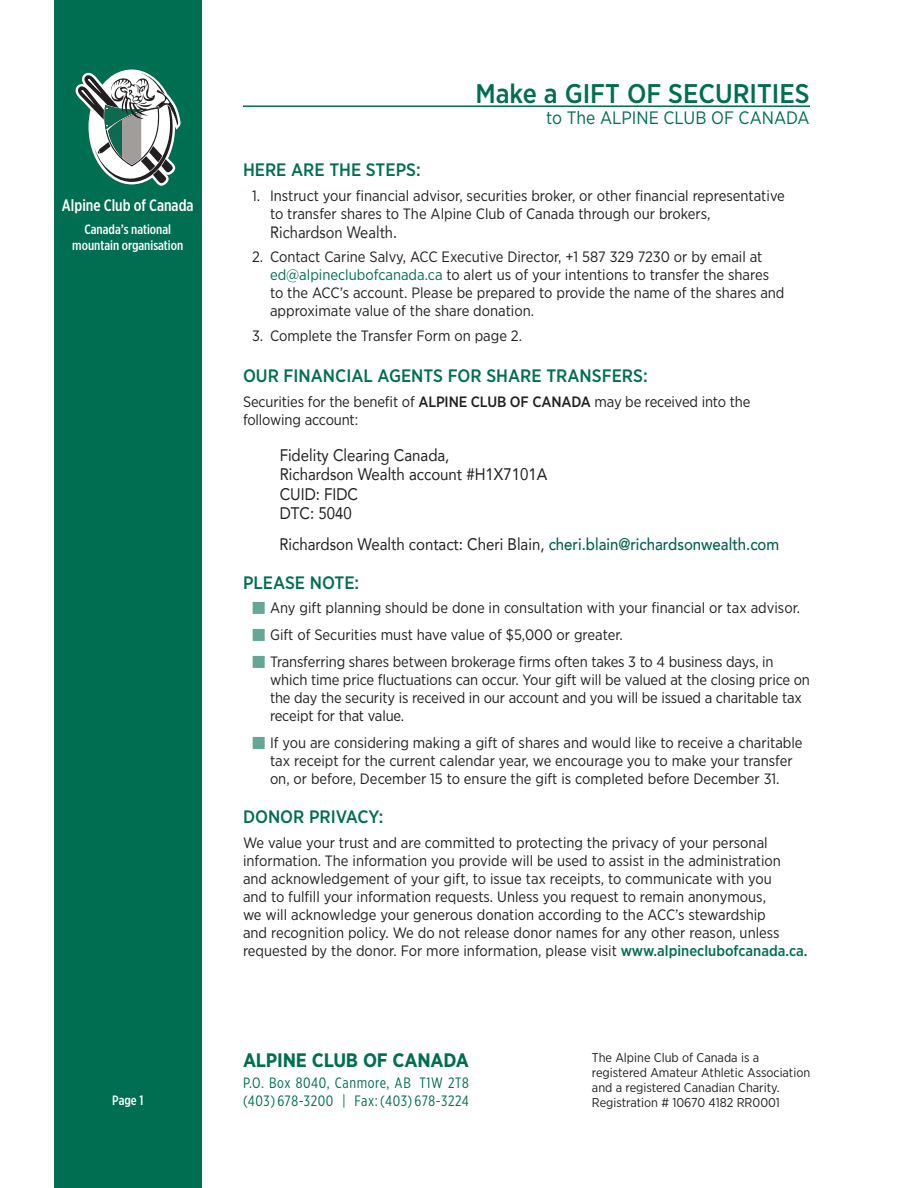
<style>
.page{position:relative;width:918px;height:1188px;background:#fff}
.page>*{position:absolute;margin:0;border:0;box-sizing:border-box;transform-origin:0 0}
.t1{font:500 27px "Gotham Narrow";color:#006e51}
.t2{font:700 19.5px "Gotham Narrow";letter-spacing:-.01em;color:#006e51}
.t3{font:500 18px "Gotham Narrow";color:#006e51}
.t4{font:18px "Gotham Narrow";color:#006e51}
.t5{font:16.8px/19.5px "Avenir";color:#231f20;scale:.9 1}
.t6{font:500 16.5px "Gotham X Narrow";color:#fff}
.t7{font:16.5px "Avenir";color:#292a29;scale:.89 1}
.t8{font:15px/18px "Gotham Narrow";color:#231f20}
.t9{font:15px/18px "Gotham X Narrow";letter-spacing:.04em;color:#006e51}
.t10{font:500 13.5px/16.2px "Gotham X Narrow";color:#fff;text-align:center}
.t11{font:12.75px/15px "Gotham Narrow";color:#231f20}
.s1{color:#006e51}
.s2{font-weight:500}
.s3{font-weight:500;color:#006e51}
.s4{font-weight:500;color:#005f4f}
</style>
<div class="page">
<div style="left:54px;top:0;width:148px;height:1188px;background:#006e51"></div>
<svg style="left:75px;top:70px;width:106px;height:116px"></svg>
<hr style="left:243px;top:105px;width:567px;height:2px;background:#006e51">
<p class="t6" style="left:62px;top:195px;width:133px">Alpine Club of Canada</p>
<p class="t10" style="left:72px;top:221px;width:112px">Canada’s national mountain organisation</p>
<p class="t10" style="left:112px;top:1092px;width:33px">Page 1</p>
<h1 class="t1" style="left:475px;top:76px;width:336px">Make a GIFT OF SECURITIES</h1>
<p class="t4" style="left:546px;top:107px;width:265px">to The ALPINE CLUB OF CANADA</p>
<p class="t3" style="left:243px;top:159px;width:179px">HERE ARE THE STEPS:</p>
<p class="t8" style="left:270px;top:187px;width:516px;text-indent:-18px">1. Instruct your financial advisor, securities broker, or other financial representative to transfer shares to The Alpine Club of Canada through our brokers,<br>CIBC Wood Gundy.</p>
<p class="t8" style="left:270px;top:247px;width:516px;text-indent:-18px">2. Contact Carine Salvy, ACC Executive Director, +1 587 329 7230 or by email at <span class="s1">ed@alpineclubofcanada.ca</span> to alert us of your intentions to transfer the shares to the ACC’s account. Please be prepared to provide the name of the shares and approximate value of the share donation.</p>
<p class="t8" style="left:252px;top:326px;width:272px">3. Complete the Transfer Form on page 2.</p>
<p class="t3" style="left:243px;top:365px;width:406px">OUR FINANCIAL AGENTS FOR SHARE TRANSFERS:</p>
<p class="t8" style="left:243px;top:393px;width:509px">Securities for the benefit of <span class="s2">ALPINE CLUB OF CANADA</span> may be received into the following account:</p>
<p class="t8" style="left:270px;top:453px;width:145px">Account # 751-11612-21<br>CUID: WGDB<br>DTC #: 5030<br>FINS #: T079</p>
<p class="t8" style="left:270px;top:532px;width:518px">CIBC Wood Gundy Contact: Vincent Vander Poel, <span class="s3">vincent.vanderpoel@cibc.com</span></p>
<p class="t3" style="left:243px;top:571px;width:118px">PLEASE NOTE:</p>
<p class="t8" style="left:270px;top:594px;width:532px;line-height:27px">Any gift planning should be done in consultation with your financial or tax advisor.<br>Gift of Securities must have value of $5,000 or greater.<br>Transferring shares between brokerage firms often takes 3 to 4 business days, in</p>
<p class="t8" style="left:270px;top:671px;width:542px">which time price fluctuations can occur. Your gift will be valued at the closing price on the day the security is received in our account and you will be issued a charitable tax receipt for that value.</p>
<p class="t8" style="left:270px;top:734px;width:534px">If you are considering making a gift of shares and would like to receive a charitable tax receipt for the current calendar year, we encourage you to make your transfer on, or before, December 15 to ensure the gift is completed before December 31.</p>
<p class="t3" style="left:243px;top:805px;width:142px">DONOR PRIVACY:</p>
<p class="t8" style="left:243px;top:833px;width:566px">We value your trust and are committed to protecting the privacy of your personal information. The information you provide will be used to assist in the administration and acknowledgement of your gift, to issue tax receipts, to communicate with you<br>and to fulfill your information requests. Unless you request to remain anonymous,<br>we will acknowledge your generous donation according to the ACC’s stewardship<br>and recognition policy. We do not release donor names for any other reason, unless requested by the donor. For more information, please visit <span class="s3">www.alpineclubofcanada.ca.</span></p>
<p class="t7" style="left:270px;top:219px;width:144px">Richardson Wealth.</p>
<p class="t5" style="left:280px;top:445px;width:299px">Fidelity Clearing Canada,<br>Richardson Wealth account #H1X7101A<br>CUID: FIDC<br>DTC: 5040</p>
<p class="t5" style="left:279px;top:534px;width:557px">Richardson Wealth contact: Cheri Blain, <span class="s4">cheri.blain@richardsonwealth.com</span></p>
<h2 class="t2" style="left:243px;top:1048px;width:227px">ALPINE CLUB OF CANADA</h2>
<p class="t9" style="left:243px;top:1074px;width:227px">P.O. Box 8040, Canmore, AB T1W 2T8 (403) 678-3200 | Fax: (403) 678-3224</p>
<p class="t11" style="left:592px;top:1050px;width:220px">The Alpine Club of Canada is a registered Amateur Athletic Association and a registered Canadian Charity.<br>Registration # 10670 4182 RR0001</p>
</div>
